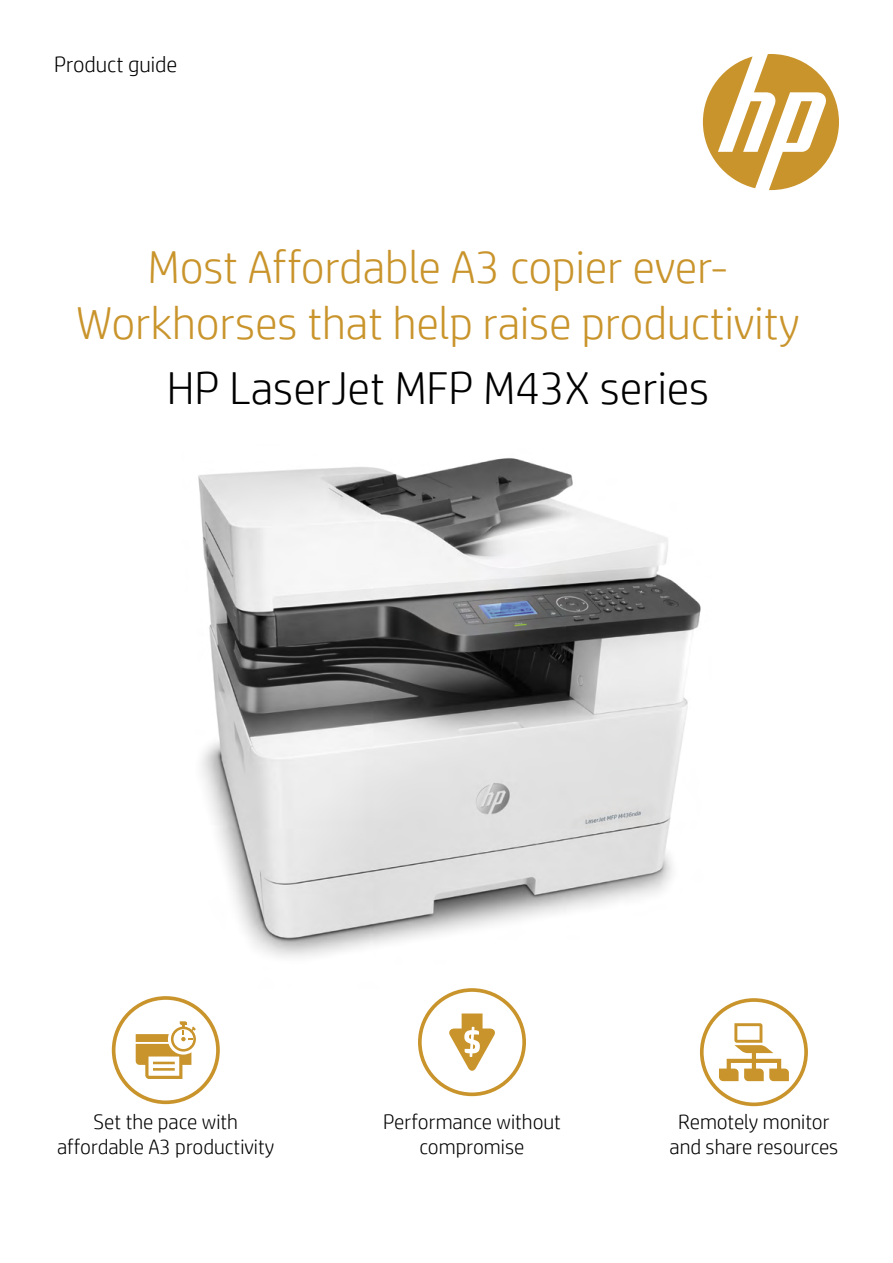
<style>
.page{position:relative;width:893px;height:1263px;background:#fff}
.page>*{position:absolute;margin:0;border:0;box-sizing:border-box;transform-origin:0 0}
.t1{font:300 46.2px/55.5px "HP Simplified";color:#c9942b;text-align:center}
.t2{font:300 46.2px "HP Simplified";color:#000}
.t3{font:300 22.2px "HP Simplified";color:#000}
.t4{font:300 21px/25.2px "HP Simplified";color:#000;text-align:center}
</style>
<div class="page">
<svg style="left:112px;top:996px;width:108px;height:108px"></svg>
<img style="left:198px;top:458px;width:503px;height:499px">
<svg style="left:418px;top:988px;width:108px;height:108px"></svg>
<svg style="left:700px;top:998px;width:108px;height:108px"></svg>
<svg style="left:703px;top:54px;width:136px;height:136px"></svg>
<p class="t3" style="left:54px;top:50px;width:125px">Product guide</p>
<h1 class="t1" style="left:76px;top:238px;width:725px">Most Affordable A3 copier ever-<br>Workhorses that help raise productivity</h1>
<h1 class="t2" style="left:167px;top:357px;width:544px">HP LaserJet MFP M43X series</h1>
<p class="t4" style="left:57px;top:1108px;width:219px">Set the pace with affordable A3 productivity</p>
<p class="t4" style="left:383px;top:1108px;width:179px">Performance without compromise</p>
<p class="t4" style="left:669px;top:1108px;width:170px">Remotely monitor and share resources</p>
</div>
